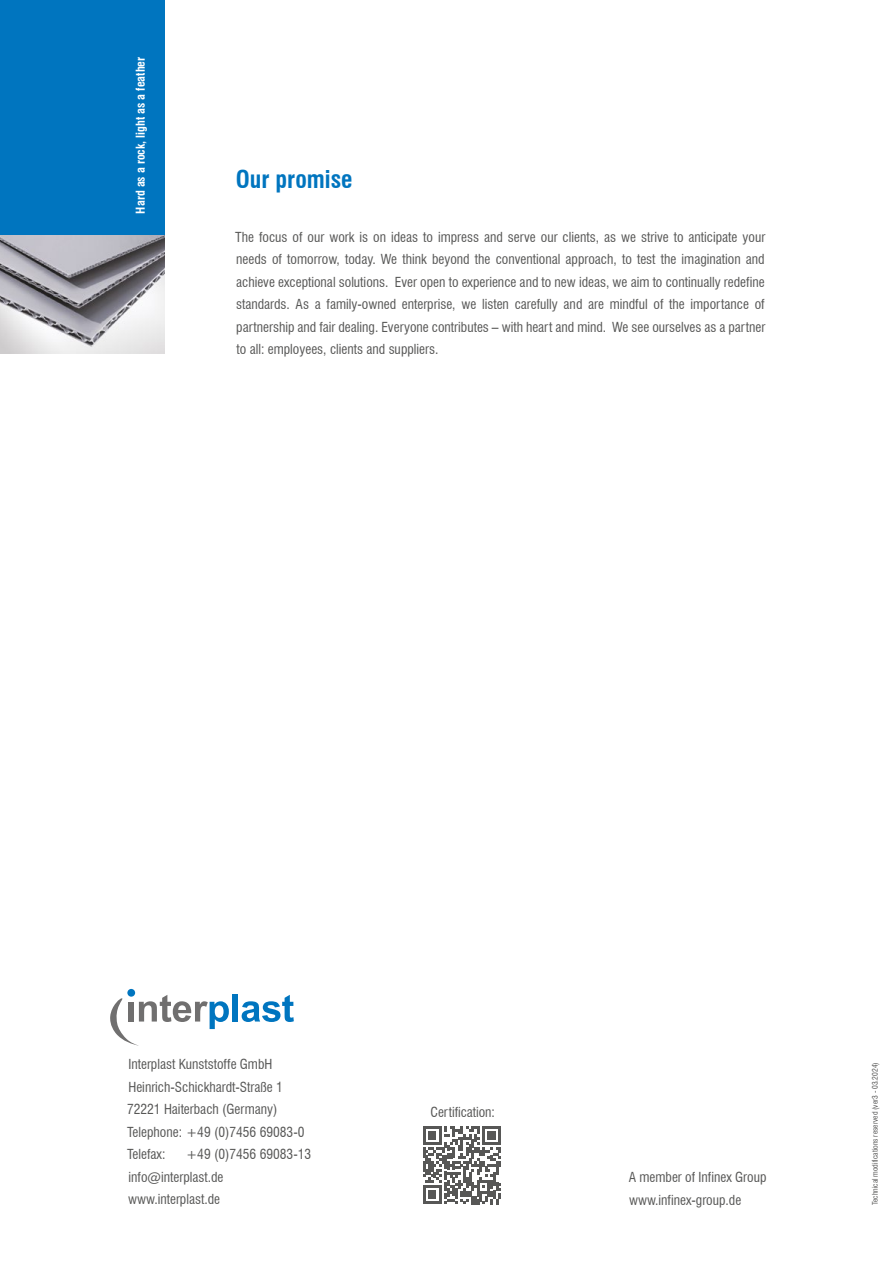
<style>
.page{position:relative;width:893px;height:1263px;background:#fff}
.page>*{position:absolute;margin:0;border:0;box-sizing:border-box;transform-origin:0 0}
.t1{font:700 condensed 24px "Swiss 721 BT";color:#0075bf}
.t2{font:condensed 13.5px/22.5px "Swiss 721 BT";color:#575756}
.t3{font:700 condensed 12px "Swiss 721 BT";letter-spacing:.005em;color:#fff}
.t4{font:condensed 7.5px "Swiss 721 BT";color:#575756}
</style>
<div class="page">
<img style="left:0;top:234px;width:165px;height:120px">
<div style="left:0;top:0;width:165px;height:234px;background:#0075bf"></div>
<div style="left:233px;top:994px;width:5px;height:27px;background:#0075bf"></div>
<svg style="left:242px;top:995px;width:52px;height:27px"></svg>
<svg style="left:110px;top:995px;width:119px;height:50px"></svg>
<div style="left:127px;top:989px;width:8px;height:8px;background:#0075bf;border-radius:50%"></div>
<svg style="left:423px;top:1126px;width:78px;height:78px"></svg>
<p class="t3" style="left:133px;top:214px;width:158px;rotate:-90deg">Hard as a rock, light as a feather</p>
<h1 class="t1" style="left:236px;top:165px;width:118px">Our promise</h1>
<p class="t2" style="left:235px;top:226px;width:532px;text-align:justify">The focus of our work is on ideas to impress and serve our clients, as we strive to anticipate your needs of tomorrow, today. We think beyond the conventional approach, to test the imagination and achieve exceptional solutions. Ever open to experience and to new ideas, we aim to continually redefine standards. As a family-owned enterprise, we listen carefully and are mindful of the importance of partnership and fair dealing. Everyone contributes – with heart and mind. We see ourselves as a partner to all: employees, clients and suppliers.</p>
<p class="t2" style="left:127px;top:1053px;width:179px">Interplast Kunststoffe GmbH<br>Heinrich-Schickhardt-Straße 1<br>72221 Haiterbach (Germany)<br>Telephone: +49 (0)7456 69083-0<br>Telefax:</p>
<p class="t2" style="left:128px;top:1143px;width:184px;text-indent:58px">+49 (0)7456 69083-13 info@interplast.de www.interplast.de</p>
<p class="t2" style="left:430px;top:1101px;width:66px">Certification:</p>
<p class="t2" style="left:629px;top:1166px;width:139px">A member of Infinex Group www.infinex-group.de</p>
<p class="t4" style="left:871px;top:1205px;width:144px;rotate:-90deg">Technical modifications reserved (ver3 - 03.2024)</p>
</div>
